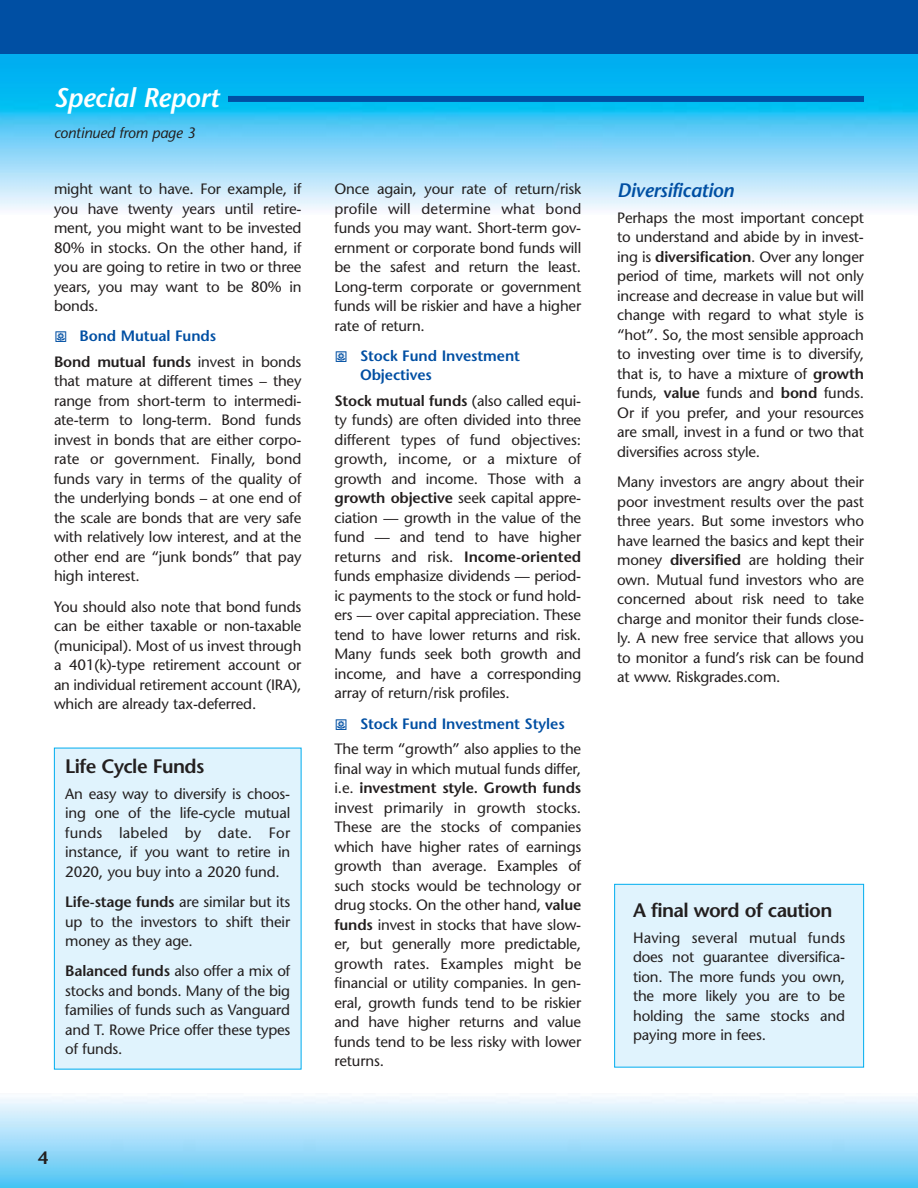
<style>
.page{position:relative;width:918px;height:1188px;background:#fff}
.page>*{position:absolute;margin:0;border:0;box-sizing:border-box;transform-origin:0 0}
.t1{font:italic 600 27px "Stone Sans";letter-spacing:-.01em;color:#fff}
.t2{font:600 19.5px "Stone Sans";letter-spacing:-.03em;color:#231f1f}
.t3{font:italic 600 19.5px "Stone Sans";letter-spacing:-.015em;color:#004fa3}
.t4{font:600 18px "Stone Sans";color:#231f1f}
.t5{font:15px/19.5px "Stone Sans";letter-spacing:-.01em;color:#231f1f;text-align:justify}
.t6{font:600 15px/25.5px "Stone Sans";letter-spacing:-.005em;color:#004fa3}
.t7{font:italic 15px "Stone Sans";letter-spacing:-.01em;color:#231f1f}
.s1{font-family:"Botanical";font-weight:400;font-size:13.5px}
.s2{color:#231f1f}
.s3{font-weight:400;color:#231f1f}
.s4{font-weight:600}
.s5{font-family:"Botanical";font-size:13.5px;color:#004fa3}
.s6{font-weight:600;color:#004fa3}
</style>
<div class="page">
<img style="left:0;top:54px;width:918px;height:156px">
<img style="left:0;top:1097px;width:918px;height:91px">
<div style="left:0;top:0;width:918px;height:54px;background:#004fa3"></div>
<div style="left:228px;top:96px;width:636px;height:6px;background:#004fa3"></div>
<div style="left:615px;top:884px;width:249px;height:183px;background:#e0f3fd"></div>
<div style="left:614px;top:884px;width:250px;height:184px;border:1px solid #00adef"></div>
<div style="left:54px;top:748px;width:247px;height:321px;background:#e0f3fd"></div>
<h1 class="t1" style="left:54px;top:87px;width:167px">Special Report</h1>
<p class="t7" style="left:54px;top:127px;width:143px">continued from page 3</p>
<p class="t5" style="left:54px;top:181px;width:249px">might want to have. For example, if you have twenty years until retire&shy;ment, you might want to be invested 80% in stocks. On the other hand, if you are going to retire in two or three years, you may want to be 80% in bonds.</p>
<p class="t6" style="left:54px;top:325px;width:249px"><span class="s1">M</span> Bond Mutual Funds<br><span class="s2">Bond mutual funds</span> <span class="s3">invest in bonds</span></p>
<p class="t5" style="left:54px;top:373px;width:249px">that mature at different times – they range from short-term to intermedi&shy;ate-term to long-term. Bond funds invest in bonds that are either corpo&shy;rate or government. Finally, bond funds vary in terms of the quality of the underlying bonds – at one end of the scale are bonds that are very safe with relatively low interest, and at the other end are “junk bonds” that pay high interest.</p>
<p class="t5" style="left:54px;top:598px;width:249px">You should also note that bond funds can be either taxable or non-taxable (municipal). Most of us invest through a 401(k)-type retirement account or an individual retirement account (IRA), which are already tax-deferred.</p>
<h2 class="t2" style="left:65px;top:759px;width:141px">Life Cycle Funds</h2>
<p class="t5" style="left:65px;top:785px;width:227px">An easy way to diversify is choos&shy;ing one of the life-cycle mutual funds labeled by date. For instance, if you want to retire in 2020, you buy into a 2020 fund.</p>
<p class="t5" style="left:65px;top:894px;width:227px"><span class="s4">Life-stage funds</span> are similar but its up to the investors to shift their money as they age.</p>
<p class="t5" style="left:65px;top:963px;width:227px"><span class="s4">Balanced funds</span> also offer a mix of stocks and bonds. Many of the big families of funds such as Vanguard and T. Rowe Price offer these types of funds.</p>
<p class="t5" style="left:334px;top:181px;width:248px">Once again, your rate of return/risk profile will determine what bond funds you may want. Short-term gov&shy;ernment or corporate bond funds will be the safest and return the least.<br>Long-term corporate or government funds will be riskier and have a higher rate of return.</p>
<p class="t6" style="left:360px;top:347px;width:162px;line-height:19.5px;text-indent:-26px"><span class="s1">M</span> Stock Fund Investment<br>Objectives</p>
<p class="t5" style="left:334px;top:392px;width:248px"><span class="s4">Stock mutual funds</span> (also called equi&shy;ty funds) are often divided into three different types of fund objectives: growth, income, or a mixture of growth and income. Those with a <span class="s4">growth objective</span> seek capital appre&shy;ciation — growth in the value of the fund — and tend to have higher returns and risk. <span class="s4">Income-oriented </span>funds emphasize dividends — period&shy;ic payments to the stock or fund hold&shy;ers — over capital appreciation. These tend to have lower returns and risk.<br>Many funds seek both growth and income, and have a corresponding array of return/risk profiles.</p>
<p class="t5" style="left:334px;top:712px;width:248px;line-height:25.5px"><span class="s5">M</span> <span class="s6">Stock Fund Investment Styles<br></span>The term “growth” also applies to the</p>
<p class="t5" style="left:334px;top:760px;width:248px">final way in which mutual funds differ, i.e. <span class="s4">investment style. Growth funds </span>invest primarily in growth stocks.<br>These are the stocks of companies which have higher rates of earnings growth than average. Examples of such stocks would be technology or drug stocks. On the other hand, <span class="s4">value funds</span> invest in stocks that have slow&shy;er, but generally more predictable, growth rates. Examples might be financial or utility companies. In gen&shy;eral, growth funds tend to be riskier and have higher returns and value funds tend to be less risky with lower returns.</p>
<p class="t4" style="left:38px;top:1150px;width:12px">4</p>
<h2 class="t3" style="left:617px;top:183px;width:118px">Diversification</h2>
<p class="t5" style="left:617px;top:209px;width:248px">Perhaps the most important concept to understand and abide by in invest&shy;ing is <span class="s4">diversification</span>. Over any longer period of time, markets will not only increase and decrease in value but will change with regard to what style is “hot”. So, the most sensible approach to investing over time is to diversify, that is, to have a mixture of <span class="s4">growth </span>funds, <span class="s4">value</span> funds and <span class="s4">bond</span> funds.<br>Or if you prefer, and your resources are small, invest in a fund or two that diversifies across style.</p>
<p class="t5" style="left:617px;top:474px;width:248px">Many investors are angry about their poor investment results over the past three years. But some investors who have learned the basics and kept their money <span class="s4">diversified</span> are holding their own. Mutual fund investors who are concerned about risk need to take charge and monitor their funds close&shy;ly. A new free service that allows you to monitor a fund’s risk can be found at www. Riskgrades.com.</p>
<h2 class="t2" style="left:633px;top:903px;width:201px">A final word of caution</h2>
<p class="t5" style="left:633px;top:929px;width:214px">Having several mutual funds does not guarantee diversifica&shy;tion. The more funds you own, the more likely you are to be holding the same stocks and paying more in fees.</p>
</div>
